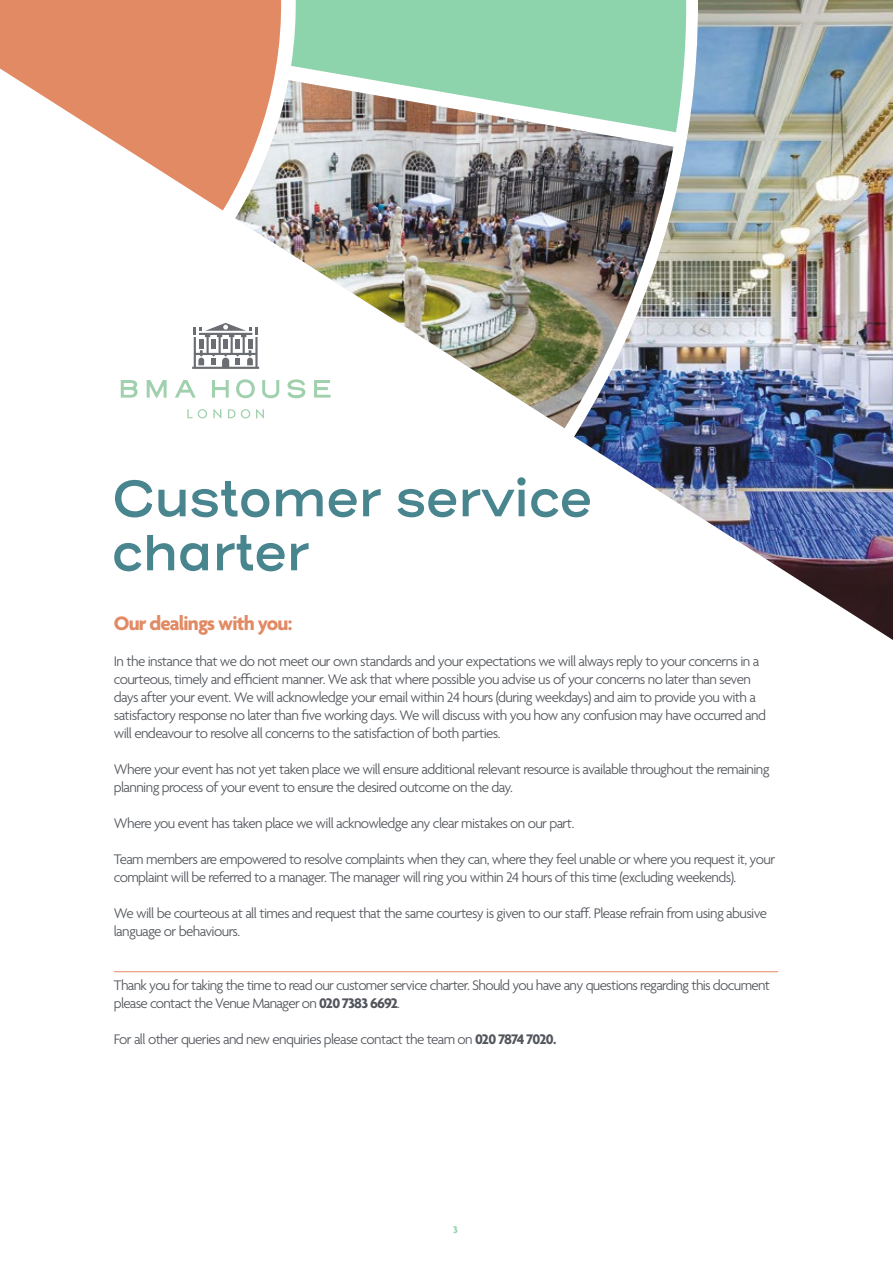
<style>
.page{position:relative;width:893px;height:1263px;background:#fff}
.page>*{position:absolute;margin:0;border:0;box-sizing:border-box;transform-origin:0 0}
.t1{font:51px/54px "Henderson Sans Bas Sm Bd";letter-spacing:-.04em;color:#49858e}
.t2{font:700 21px "Agenda";letter-spacing:-.04em;color:#e28a64}
.t3{font:300 15px/18px "Agenda";letter-spacing:-.04em;color:#52555b}
.t4{font:700 10.5px "Agenda";color:#8dd4ac}
.s1{font-weight:700}
</style>
<div class="page">
<svg style="left:121px;top:380px;width:108px;height:18px"></svg>
<svg style="left:187px;top:409px;width:48px;height:9px"></svg>
<svg style="left:192px;top:323px;width:43px;height:46px"></svg>
<svg style="left:0;top:0;width:282px;height:210px;fill:#e28a64"></svg>
<img style="left:235px;top:80px;width:339px;height:348px">
<svg style="left:287px;top:0;width:287px;height:132px;background:#a0c9ab"></svg>
<hr style="left:114px;top:971px;width:664px;height:1px;background:#e28a64">
<img style="left:574px;top:0;width:319px;height:640px">
<h1 class="t1" style="left:111px;top:473px;width:483px">Customer service charter</h1>
<h2 class="t2" style="left:114px;top:612px;width:180px">Our dealings with you:</h2>
<p class="t3" style="left:114px;top:653px;width:654px">In the instance that we do not meet our own standards and your expectations we will always reply to your concerns in a courteous, timely and efficient manner. We ask that where possible you advise us of your concerns no later than seven days after your event. We will acknowledge your email within 24 hours (during weekdays) and aim to provide you with a satisfactory response no later than five working days. We will discuss with you how any confusion may have occurred and will endeavour to resolve all concerns to the satisfaction of both parties.</p>
<p class="t3" style="left:114px;top:761px;width:657px">Where your event has not yet taken place we will ensure additional relevant resource is available throughout the remaining planning process of your event to ensure the desired outcome on the day.</p>
<p class="t3" style="left:114px;top:815px;width:462px">Where you event has taken place we will acknowledge any clear mistakes on our part.</p>
<p class="t3" style="left:114px;top:851px;width:663px">Team members are empowered to resolve complaints when they can, where they feel unable or where you request it, your complaint will be referred to a manager. The manager will ring you within 24 hours of this time (excluding weekends).</p>
<p class="t3" style="left:114px;top:905px;width:655px">We will be courteous at all times and request that the same courtesy is given to our staff. Please refrain from using abusive language or behaviours.</p>
<p class="t3" style="left:114px;top:977px;width:658px">Thank you for taking the time to read our customer service charter. Should you have any questions regarding this document please contact the Venue Manager on <span class="s1">020 7383 6692</span>.</p>
<p class="t3" style="left:114px;top:1031px;width:444px">For all other queries and new enquiries please contact the team on <span class="s1">020 7874 7020.</span></p>
<p class="t4" style="left:453px;top:1224px;width:6px">3</p>
</div>
